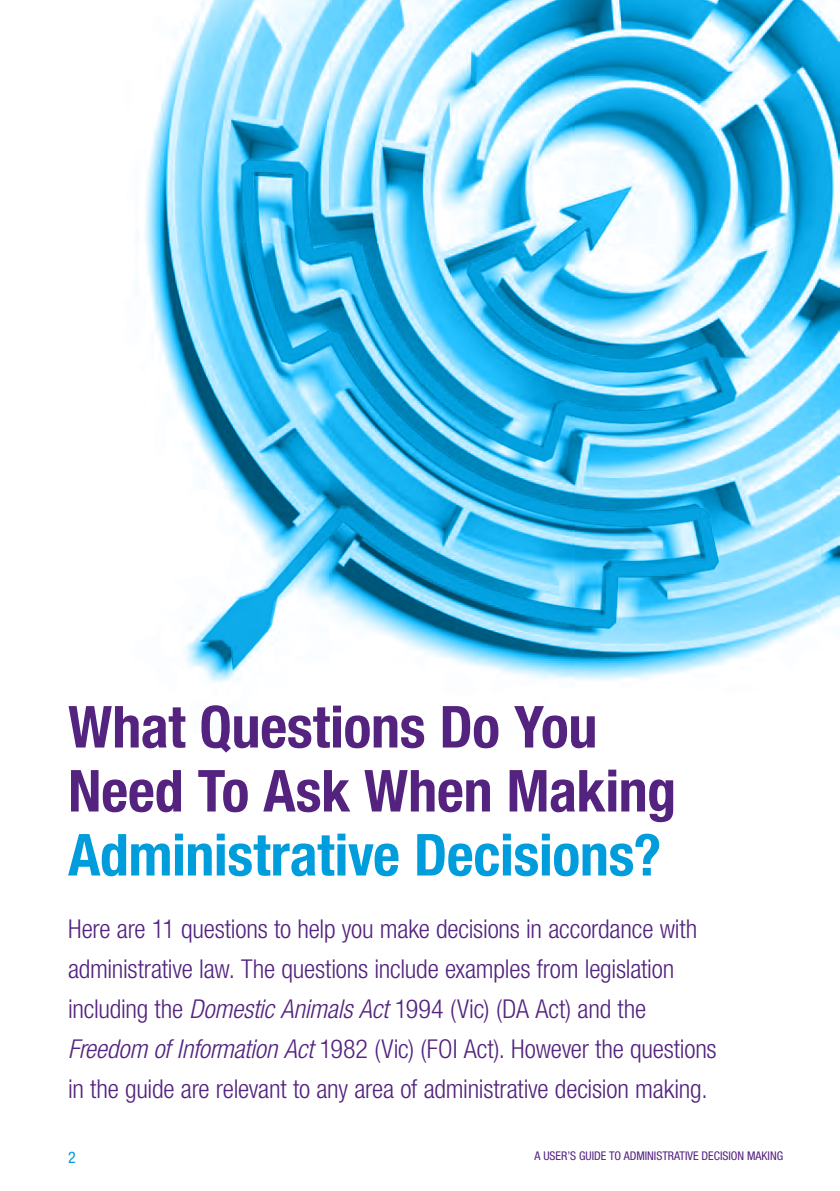
<style>
.page{position:relative;width:840px;height:1191px;background:#fff}
.page>*{position:absolute;margin:0;border:0;box-sizing:border-box;transform-origin:0 0}
.t1{font:700 condensed 58px/64px "Helvetica Neue LT Std";letter-spacing:-.005em;color:#53237f}
.t2{font:700 condensed 58px "Helvetica Neue LT Std";letter-spacing:-.005em;color:#009ddc}
.t3{font:300 condensed 26px/40px "Helvetica Neue LT Std";letter-spacing:-.01em;color:#53237f}
.t4{font:condensed 16px "Helvetica Neue LT Std";color:#009ddc}
.t5{font:condensed 12px "Helvetica Neue LT Std";color:#53237f}
.s1{font-style:italic}
</style>
<div class="page">
<img style="left:145px;top:0;width:694px;height:682px">
<h1 class="t1" style="left:68px;top:694px;width:609px">What Questions Do You<br>Need To Ask When Making</h1>
<h1 class="t2" style="left:68px;top:819px;width:594px">Administrative Decisions?</h1>
<p class="t3" style="left:68px;top:909px;width:649px">Here are 11 questions to help you make decisions in accordance with administrative law. The questions include examples from legislation including the <span class="s1">Domestic Animals Act</span> 1994 (Vic) (DA Act) and the <span class="s1">Freedom of Information Act</span> 1982 (Vic) (FOI Act). However the questions in the guide are relevant to any area of administrative decision making.</p>
<p class="t4" style="left:68px;top:1147px;width:9px">2</p>
<p class="t5" style="left:534px;top:1148px;width:249px">A USER’S GUIDE TO ADMINISTRATIVE DECISION MAKING</p>
</div>
